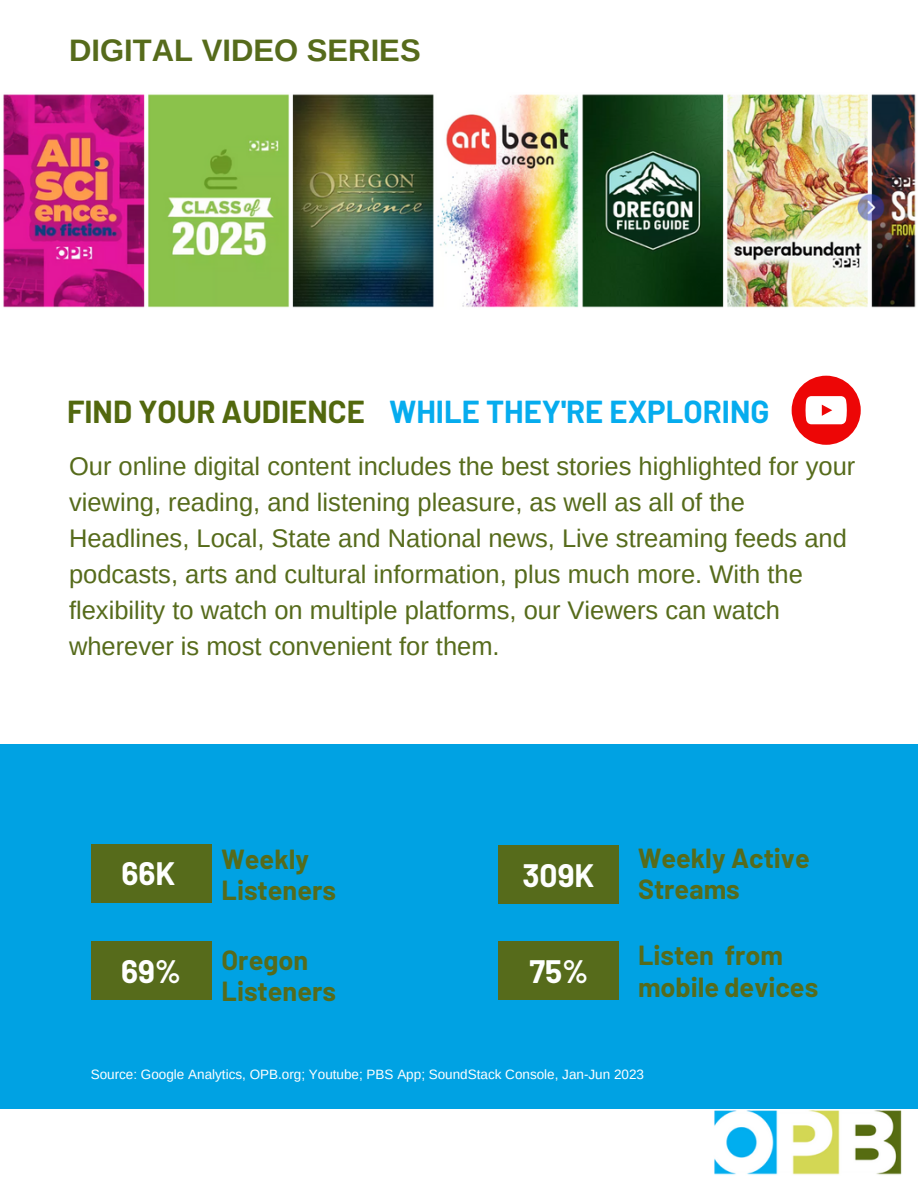
<style>
.page{position:relative;width:918px;height:1188px;background:#fff}
.page>*{position:absolute;margin:0;border:0;box-sizing:border-box;transform-origin:0 0}
.t1{font:700 31.65px "Barlow";color:#fefffe}
.t2{font:700 31.05px "Barlow";color:#06acee}
.t3{font:700 31.05px "Arimo";color:#566b1b}
.t4{font:700 27px/31.5px "Barlow";color:#566b1b}
.t5{font:25.5px/36px "Arimo";color:#566b1b}
.t6{font:13.5px "Arimo";color:#fff}
.s1{color:#52680e}
</style>
<div class="page">
<div style="left:0;top:745px;width:918px;height:364px;background:#00a2e3"></div>
<div style="left:91px;top:844px;width:120px;height:58px;background:#566b1b"></div>
<div style="left:498px;top:846px;width:121px;height:58px;background:#566b1b"></div>
<div style="left:91px;top:942px;width:120px;height:58px;background:#566b1b"></div>
<div style="left:498px;top:942px;width:121px;height:58px;background:#566b1b"></div>
<svg style="left:792px;top:376px;width:68px;height:68px"></svg>
<img style="left:3px;top:94px;width:913px;height:214px">
<img style="left:714px;top:1110px;width:188px;height:65px">
<h2 class="t3" style="left:69px;top:33px;width:353px">DIGITAL VIDEO SERIES</h2>
<h1 class="t2" style="left:67px;top:392px;width:704px"><span class="s1">FIND YOUR AUDIENCE</span> WHILE THEY'RE EXPLORING</h1>
<p class="t5" style="left:69px;top:448px;width:788px">Our online digital content includes the best stories highlighted for your viewing, reading, and listening pleasure, as well as all of the Headlines, Local, State and National news, Live streaming feeds and podcasts, arts and cultural information, plus much more. With the flexibility to watch on multiple platforms, our Viewers can watch wherever is most convenient for them.</p>
<h1 class="t1" style="left:121px;top:854px;width:55px">66K</h1>
<h2 class="t4" style="left:222px;top:842px;width:116px">Weekly<br>Listeners</h2>
<h1 class="t1" style="left:121px;top:951px;width:62px">69%</h1>
<h2 class="t4" style="left:222px;top:943px;width:116px">Oregon<br>Listeners</h2>
<h1 class="t1" style="left:523px;top:855px;width:73px">309K</h1>
<h1 class="t1" style="left:529px;top:951px;width:60px">75%</h1>
<h2 class="t4" style="left:638px;top:841px;width:173px">Weekly Active<br>Streams</h2>
<p class="t4" style="left:638px;top:939px;width:182px">Listen from mobile devices</p>
<p class="t6" style="left:91px;top:1067px;width:555px">Source: Google Analytics, OPB.org; Youtube; PBS App; SoundStack Console, Jan-Jun 2023</p>
</div>
